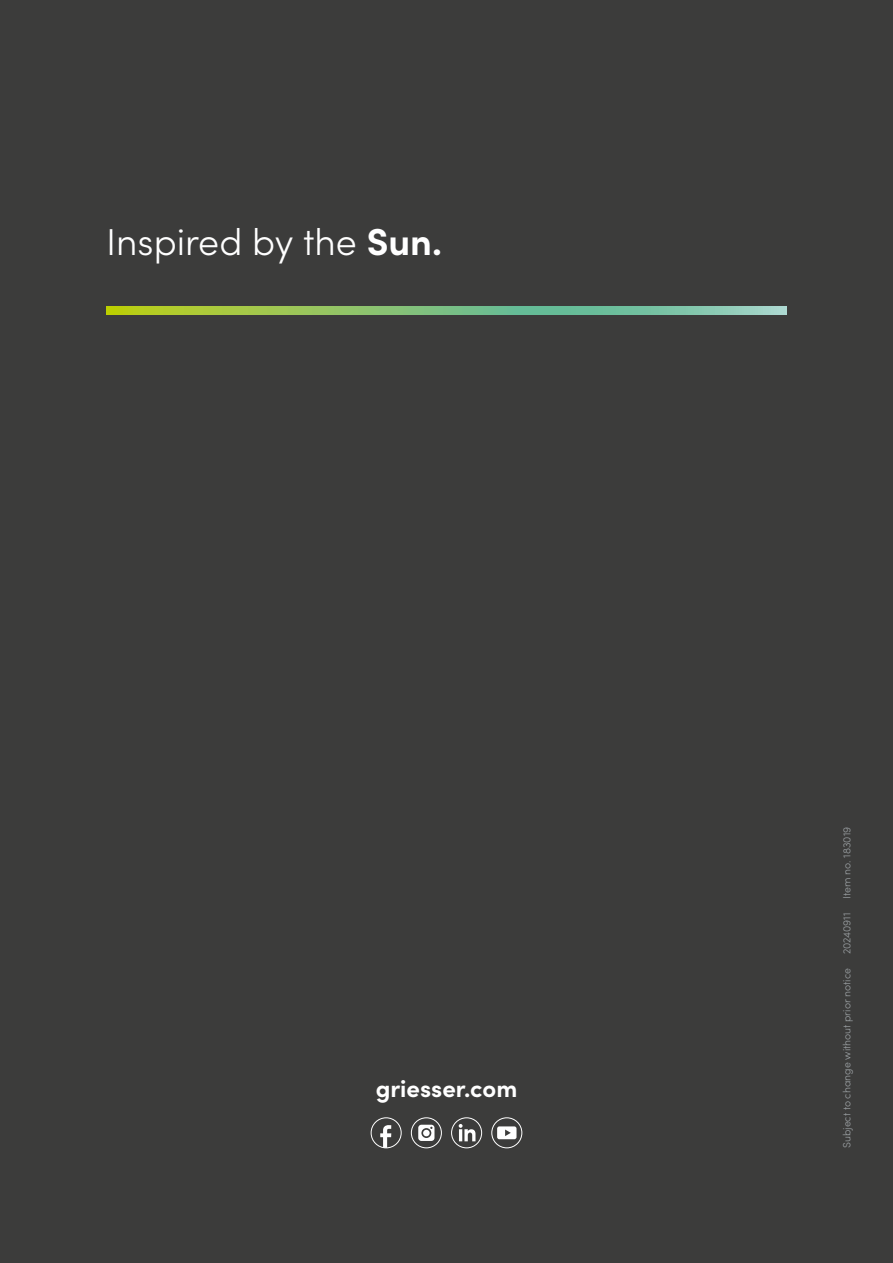
<style>
.page{position:relative;width:893px;height:1263px;background:#3c3c3b}
.page>*{position:absolute;margin:0;border:0;box-sizing:border-box;transform-origin:0 0}
.t1{font:300 37.5px "Sofia Pro";color:#fff}
.t2{font:700 24px "Sofia Pro";color:#fff}
.t3{font:300 10.5px "Sofia Pro";color:#9ba0a3}
.s1{font-weight:700}
</style>
<div class="page">
<svg style="left:380px;top:1125px;width:11px;height:23px"></svg>
<div style="left:371px;top:1117px;width:30px;height:31px;border:1px solid #fff;border-radius:50%"></div>
<div style="left:451px;top:1117px;width:31px;height:31px;border:1px solid #fff;border-radius:50%"></div>
<svg style="left:418px;top:1125px;width:16px;height:16px"></svg>
<div style="left:411px;top:1117px;width:31px;height:31px;border:1px solid #fff;border-radius:50%"></div>
<svg style="left:497px;top:1126px;width:19px;height:13px"></svg>
<div style="left:491px;top:1117px;width:31px;height:31px;border:1px solid #fff;border-radius:50%"></div>
<svg style="left:459px;top:1124px;width:16px;height:17px"></svg>
<svg style="left:106px;top:306px;width:681px;height:9px"></svg>
<h1 class="t1" style="left:106px;top:215px;width:337px">Inspired by the <span class="s1">Sun.</span></h1>
<h2 class="t2" style="left:376px;top:1070px;width:143px">griesser.com</h2>
<p class="t3" style="left:839px;top:899px;width:73px;rotate:-90deg">Item no. 183019</p>
<p class="t3" style="left:839px;top:954px;width:43px;rotate:-90deg">20240911</p>
<p class="t3" style="left:839px;top:1148px;width:181px;rotate:-90deg">Subject to change without prior notice</p>
</div>
